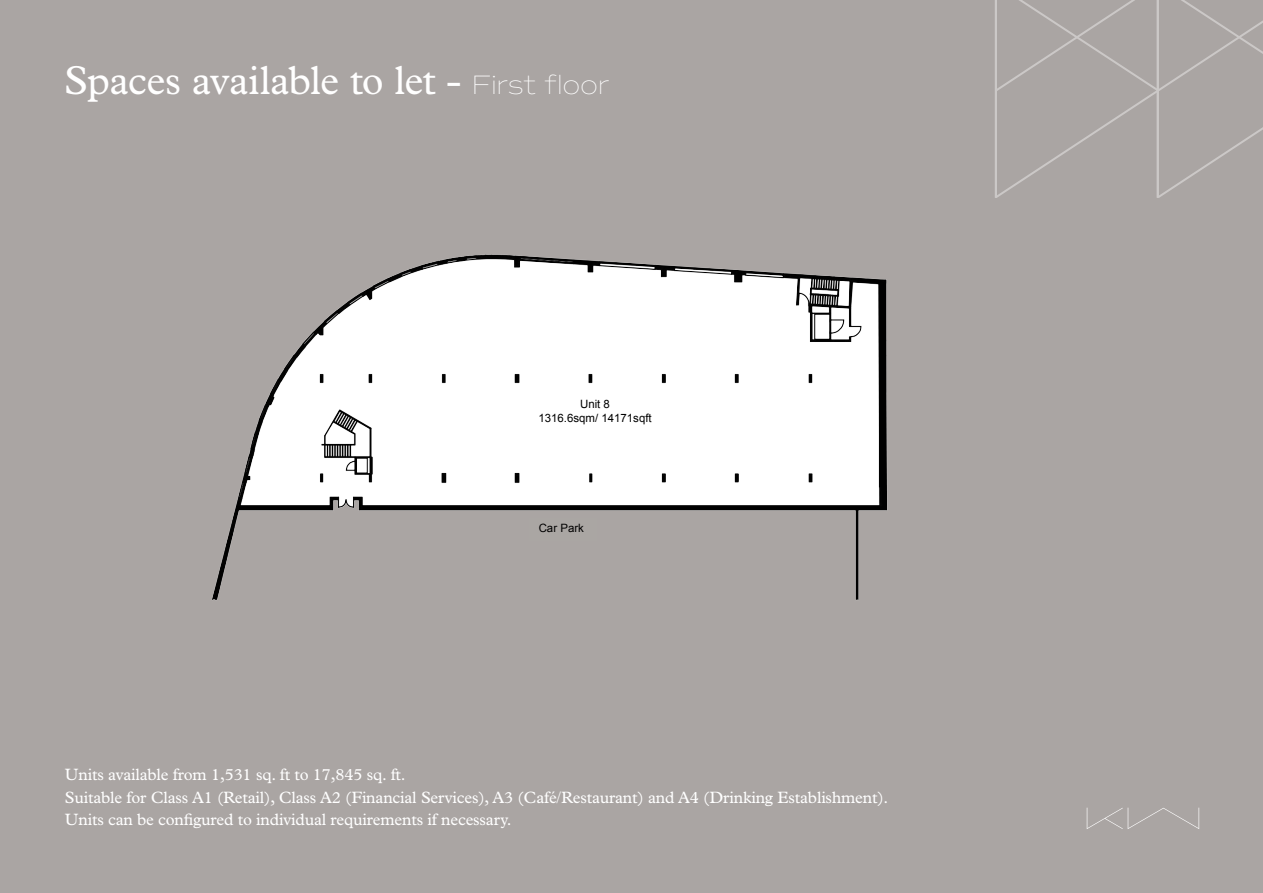
<style>
.page{position:relative;width:1263px;height:893px;background:#aaa5a3}
.page>*{position:absolute;margin:0;border:0;box-sizing:border-box;transform-origin:0 0}
.t1{font:40.5px "Plantin MT Pro";letter-spacing:-.02em;color:#fff}
.t2{font:16.5px/22.5px "Plantin MT Pro";letter-spacing:-.01em;color:#fff}
.t3{font:11.4px/13.8px "Arial";color:#000;text-align:center}
.s1{font-family:"Commuters Sans";font-weight:100;font-size:27px}
</style>
<div class="page">
<img style="left:212px;top:254px;width:675px;height:346px">
<div style="left:529px;top:518px;width:68px;height:23px;background:#aaa6a3"></div>
<div style="left:500px;top:393px;width:166px;height:34px;background:#fff"></div>
<svg style="left:1087px;top:808px;width:112px;height:21px"></svg>
<svg style="left:997px;top:0;width:266px;height:198px"></svg>
<hr style="left:995px;top:0;width:2px;height:198px;background:#fff">
<h1 class="t1" style="left:64px;top:57px;width:547px">Spaces available to let - <span class="s1">First floor</span></h1>
<p class="t3" style="left:538px;top:397px;width:115px">Unit 8<br>1316.6sqm/ 14171sqft</p>
<p class="t3" style="left:539px;top:521px;width:47px">Car Park</p>
<p class="t2" style="left:65px;top:763px;width:825px">Units available from 1,531 sq. ft to 17,845 sq. ft.<br>Suitable for Class A1 (Retail), Class A2 (Financial Services), A3 (Café/Restaurant) and A4 (Drinking Establishment).<br>Units can be configured to individual requirements if necessary.</p>
</div>
